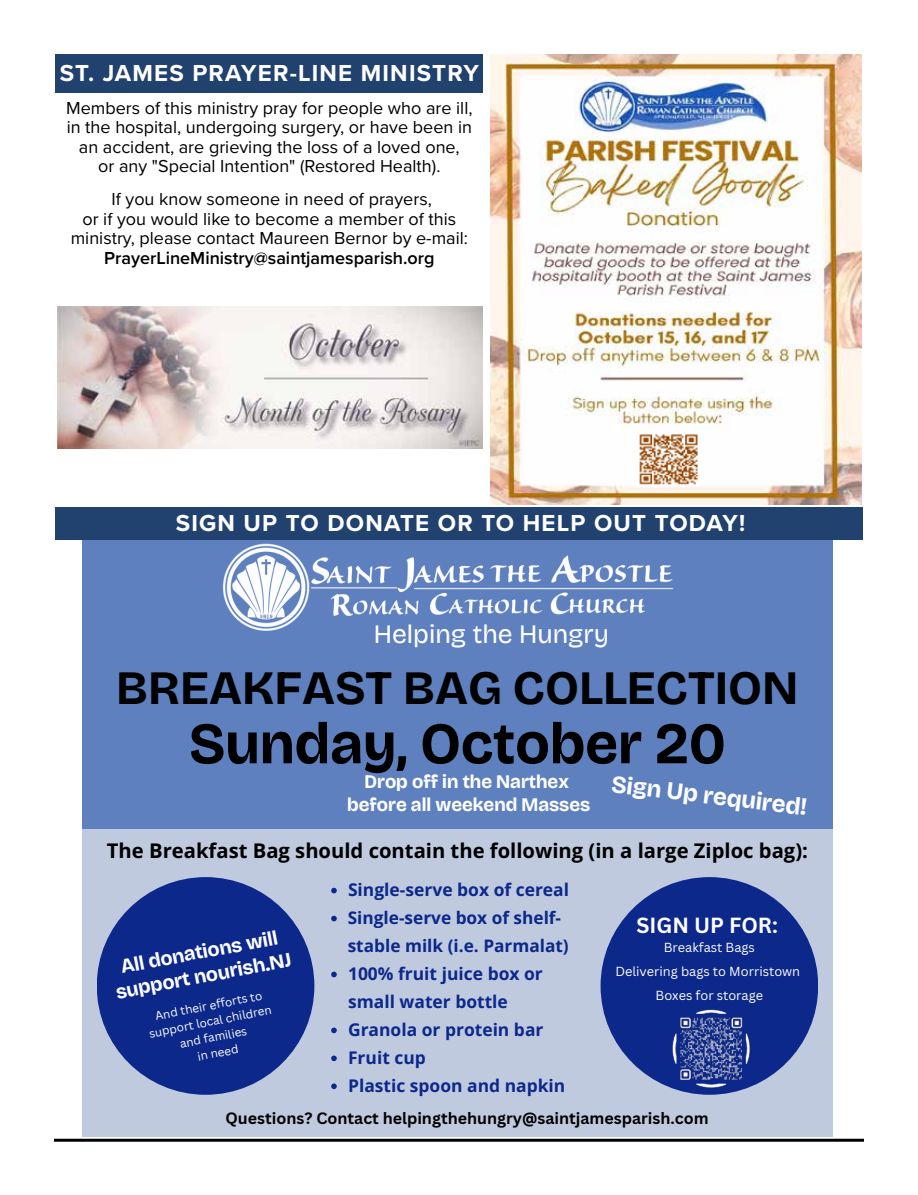
<style>
.page{position:relative;width:918px;height:1195px;background:#fff}
.page>*{position:absolute;margin:0;border:0;box-sizing:border-box;transform-origin:0 0}
.t1{font:700 58.5px "Bricolage Grotesque 28 pt";color:#000}
.t2{font:700 48px "Bricolage Grotesque 18 pt";color:#000}
.t3{font:26.55px "Bricolage Grotesque 18 pt";color:#fff}
.t4{font:700 24.45px "Bricolage Grotesque 28 pt";color:#fff}
.t5{font:700 24px "Proxima Nova";letter-spacing:.05em;color:#fff}
.t6{font:700 21.3px "Canva Sans";color:#fff}
.t7{font:700 20.25px "Open Sans";color:#000}
.t8{font:700 20.25px/24px "Bricolage Grotesque 28 pt";color:#fff;text-align:center}
.t9{font:700 19.2px/22.4px "Bricolage Grotesque 28 pt";color:#fff;text-align:center}
.t10{font:18px/19.5px "Proxima Nova";color:#000;text-align:center}
.t11{font:600 18px "Proxima Nova";color:#000}
.t12{font:700 17.4px/27.9px "Open Sans";color:#0c288b}
.t13{font:700 17.25px/27.9px "Open Sans";color:#0c288b}
.t14{font:700 15.9px "Canva Sans";color:#000}
.t15{font:12.75px/24px "Canva Sans";color:#fff;text-align:center}
.t16{font:11.7px/15.9px "Canva Sans";color:#fff;text-align:center}
</style>
<div class="page">
<svg style="left:54px;top:1138px;width:810px;height:4px;background:#3f3f3f"></svg>
<img style="left:490px;top:54px;width:371px;height:450px">
<img style="left:636px;top:432px;width:65px;height:54px">
<div style="left:82px;top:522px;width:751px;height:615px;background:#5e80bf"></div>
<img style="left:202px;top:539px;width:493px;height:92px">
<div style="left:82px;top:829px;width:250px;height:308px;background:#bfcadf"></div>
<div style="left:330px;top:829px;width:273px;height:308px;background:#bfcadf"></div>
<div style="left:583px;top:829px;width:250px;height:308px;background:#bfcadf"></div>
<div style="left:97px;top:877px;width:217px;height:218px;background:#0c288b;border-radius:109px"></div>
<div style="left:601px;top:877px;width:217px;height:218px;background:#0c288b;border-radius:109px"></div>
<svg style="left:331px;top:888px;width:6px;height:5px"></svg>
<svg style="left:331px;top:916px;width:6px;height:5px"></svg>
<svg style="left:331px;top:971px;width:6px;height:6px"></svg>
<svg style="left:331px;top:1027px;width:6px;height:6px"></svg>
<svg style="left:331px;top:1055px;width:6px;height:6px"></svg>
<svg style="left:331px;top:1083px;width:6px;height:6px"></svg>
<img style="left:664px;top:1009px;width:95px;height:86px">
<div style="left:55px;top:507px;width:807px;height:32px;background:#21426f"></div>
<div style="left:55px;top:54px;width:428px;height:39px;background:#21426f"></div>
<img style="left:57px;top:306px;width:426px;height:142px">
<h3 class="t5" style="left:60px;top:55px;width:421px">ST. JAMES PRAYER-LINE MINISTRY</h3>
<p class="t10" style="left:66px;top:97px;width:408px">Members of this ministry pray for people who are ill, in the hospital, undergoing surgery, or have been in an accident, are grieving the loss of a loved one,<br>or any "Special Intention" (Restored Health).</p>
<p class="t10" style="left:71px;top:189px;width:399px">If you know someone in need of prayers,<br>or if you would like to become a member of this ministry, please contact Maureen Bernor by e-mail:</p>
<p class="t11" style="left:104px;top:244px;width:332px">PrayerLineMinistry@saintjamesparish.org</p>
<h3 class="t5" style="left:176px;top:505px;width:571px">SIGN UP TO DONATE OR TO HELP OUT TODAY!</h3>
<h3 class="t3" style="left:374px;top:614px;width:237px">Helping the Hungry</h3>
<h2 class="t2" style="left:116px;top:649px;width:684px">BREAKFAST BAG COLLECTION</h2>
<h1 class="t1" style="left:189px;top:699px;width:538px">Sunday, October 20</h1>
<p class="t9" style="left:347px;top:770px;width:245px">Drop off in the Narthex before all weekend Masses</p>
<h3 class="t4" style="left:614px;top:765px;width:198px;rotate:7deg">Sign Up required!</h3>
<p class="t7" style="left:107px;top:836px;width:703px">The Breakfast Bag should contain the following (in a large Ziploc bag):</p>
<p class="t8" style="left:109px;top:956px;width:179px;rotate:-11deg">All donations will support nourish.NJ</p>
<p class="t16" style="left:145px;top:1010px;width:126px;rotate:-11deg">And their efforts to support local children and families<br>in need</p>
<p class="t12" style="left:348px;top:875px;width:223px">Single-serve box of cereal</p>
<p class="t13" style="left:348px;top:903px;width:223px">Single-serve box of shelf&shy;stable milk (i.e. Parmalat)</p>
<p class="t12" style="left:348px;top:959px;width:219px">100% fruit juice box or small water bottle<br>Granola or protein bar<br>Fruit cup<br>Plastic spoon and napkin</p>
<p class="t6" style="left:636px;top:912px;width:143px">SIGN UP FOR:</p>
<p class="t15" style="left:615px;top:935px;width:186px">Breakfast Bags<br>Delivering bags to Morristown<br>Boxes for storage</p>
<p class="t14" style="left:226px;top:1109px;width:485px">Questions? Contact helpingthehungry@saintjamesparish.com</p>
</div>
